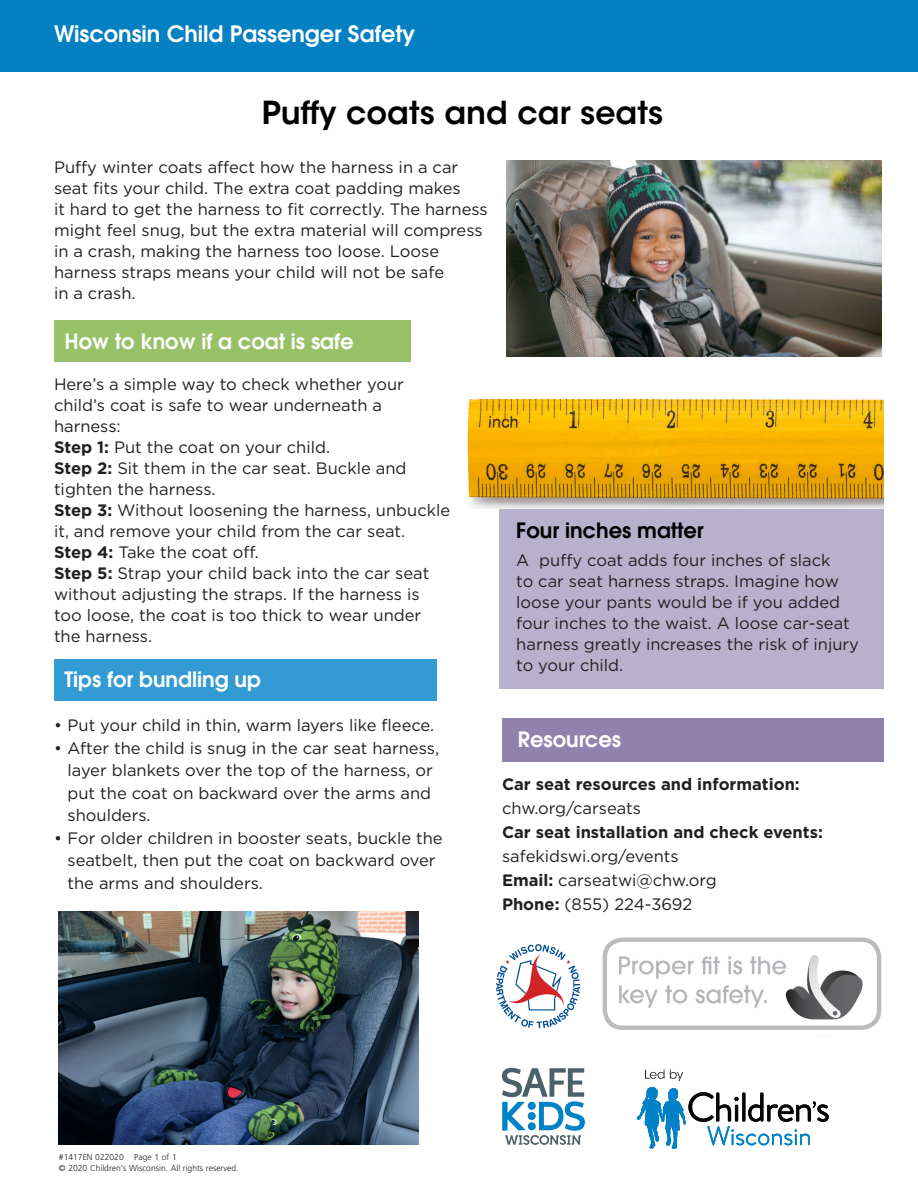
<style>
.page{position:relative;width:918px;height:1188px;background:#fff}
.page>*{position:absolute;margin:0;border:0;box-sizing:border-box;transform-origin:0 0}
.t1{font:600 31.5px "ITC Avant Garde Std";color:#000}
.t2{font:600 22.5px "ITC Avant Garde Pro";color:#fff}
.t3{font:600 21px "ITC Avant Garde Pro";color:#fff}
.t4{font:600 21px "ITC Avant Garde Pro";color:#000}
.t5{font:16.5px/21px "Gotham";color:#231f20}
.t6{font:700 16.5px "Gotham";color:#231f20}
.t7{font:300 8.55px "Frutiger";color:#231f20}
.s1{font-weight:700}
</style>
<div class="page">
<img style="left:58px;top:911px;width:361px;height:234px">
<div style="left:54px;top:320px;width:382px;height:42px;background:#97c167"></div>
<div style="left:54px;top:660px;width:382px;height:41px;background:#339bd3"></div>
<div style="left:0;top:0;width:918px;height:71px;background:#0580c2"></div>
<svg style="left:496px;top:944px;width:84px;height:84px"></svg>
<div style="left:502px;top:719px;width:382px;height:43px;background:#8f82ad"></div>
<div style="left:499px;top:507px;width:385px;height:181px;background:#b8b1cd"></div>
<img style="left:412px;top:239px;width:472px;height:269px">
<img style="left:507px;top:160px;width:374px;height:196px">
<img style="left:619px;top:942px;width:257px;height:83px">
<div style="left:603px;top:937px;width:278px;height:93px;border:4px solid #231f20;border-radius:18px"></div>
<svg style="left:502px;top:1068px;width:83px;height:77px"></svg>
<svg style="left:637px;top:1087px;width:192px;height:62px"></svg>
<svg style="left:645px;top:1070px;width:38px;height:11px"></svg>
<p class="t2" style="left:54px;top:19px;width:363px">Wisconsin Child Passenger Safety</p>
<p class="t1" style="left:262px;top:92px;width:403px">Puffy coats and car seats</p>
<p class="t5" style="left:54px;top:157px;width:408px">Puffy winter coats affect how the harness in a car seat fits your child. The extra coat padding makes</p>
<p class="t5" style="left:54px;top:199px;width:435px">it hard to get the harness to fit correctly. The harness might feel snug, but the extra material will compress in a crash, making the harness too loose. Loose harness straps means your child will not be safe<br>in a crash.</p>
<p class="t3" style="left:65px;top:327px;width:290px">How to know if a coat is safe</p>
<p class="t5" style="left:54px;top:373px;width:398px">Here’s a simple way to check whether your child’s coat is safe to wear underneath a harness:<br><span class="s1">Step 1:</span> Put the coat on your child.<br><span class="s1">Step 2:</span> Sit them in the car seat. Buckle and tighten the harness.<br><span class="s1">Step 3:</span> Without loosening the harness, unbuckle it, and remove your child from the car seat.<br><span class="s1">Step 4:</span> Take the coat off.<br><span class="s1">Step 5:</span> Strap your child back into the car seat without adjusting the straps. If the harness is too loose, the coat is too thick to wear under the harness.</p>
<p class="t3" style="left:65px;top:666px;width:198px">Tips for bundling up</p>
<p class="t5" style="left:54px;top:714px;width:382px">• Put your child in thin, warm layers like fleece.</p>
<p class="t5" style="left:67px;top:736px;width:373px;line-height:22.5px;text-indent:-13px">• After the child is snug in the car seat harness, layer blankets over the top of the harness, or put the coat on backward over the arms and shoulders.</p>
<p class="t5" style="left:67px;top:826px;width:377px;line-height:22.5px;text-indent:-13px">• For older children in booster seats, buckle the seatbelt, then put the coat on backward over the arms and shoulders.</p>
<p class="t4" style="left:516px;top:516px;width:189px">Four inches matter</p>
<p class="t5" style="left:516px;top:550px;width:344px">A puffy coat adds four inches of slack<br>to car seat harness straps. Imagine how loose your pants would be if you added four inches to the waist. A loose car-seat harness greatly increases the risk of injury to your child.</p>
<p class="t3" style="left:518px;top:725px;width:105px">Resources</p>
<p class="t6" style="left:502px;top:774px;width:299px">Car seat resources and information:</p>
<p class="t5" style="left:502px;top:798px;width:141px">chw.org/carseats</p>
<p class="t6" style="left:502px;top:822px;width:322px">Car seat installation and check events:</p>
<p class="t5" style="left:502px;top:846px;width:178px">safekidswi.org/events</p>
<p class="t5" style="left:502px;top:870px;width:216px"><span class="s1">Email:</span> carseatwi@chw.org</p>
<p class="t5" style="left:502px;top:894px;width:192px"><span class="s1">Phone:</span> (855) 224-3692</p>
<p class="t7" style="left:59px;top:1152px;width:119px">#1417EN 022020 Page 1 of 1</p>
<p class="t7" style="left:59px;top:1164px;width:181px">© 2020 Children’s Wisconsin. All rights reserved.</p>
</div>
